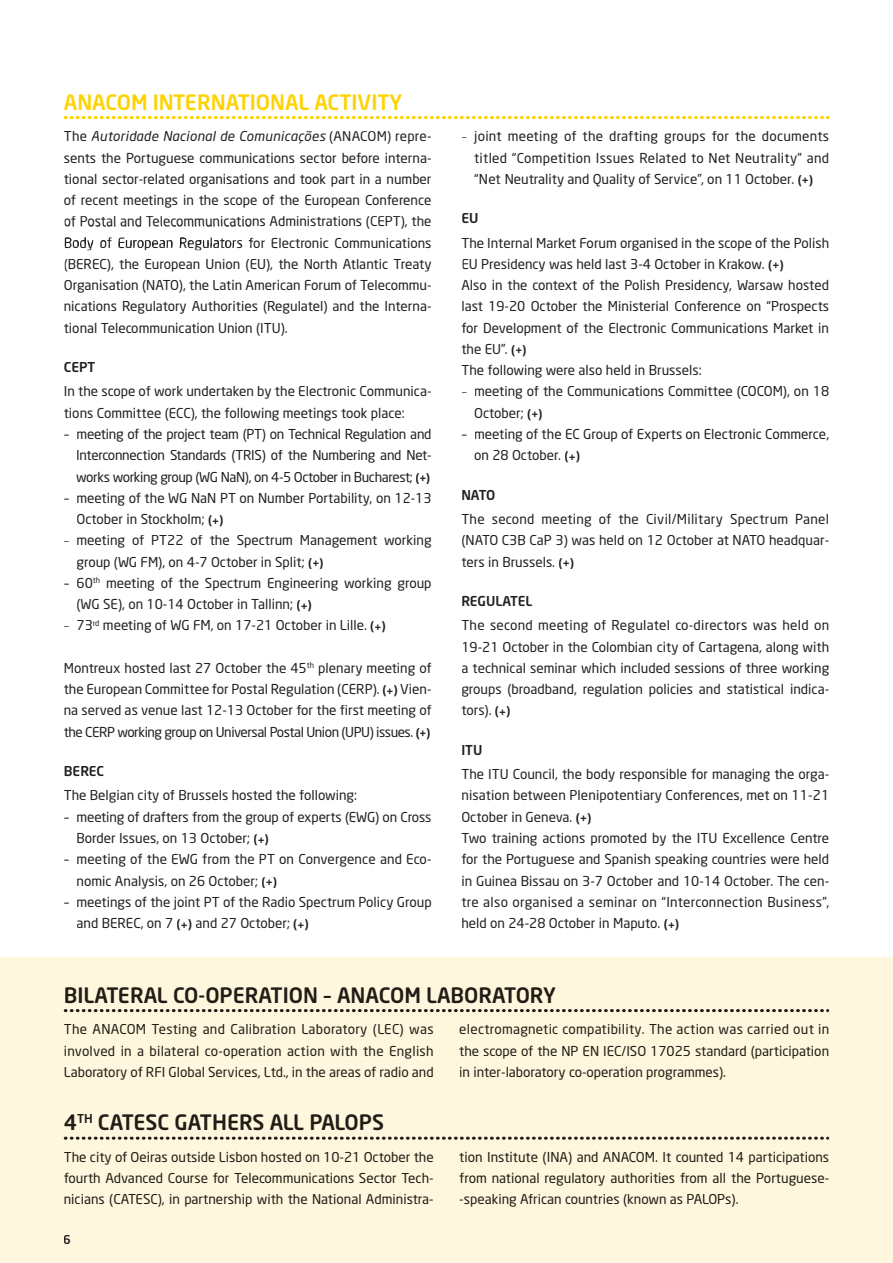
<style>
.page{position:relative;width:893px;height:1263px;background:#fff}
.page>*{position:absolute;margin:0;border:0;box-sizing:border-box;transform-origin:0 0}
.t1{font:500 27px "Neo Sans";color:#231f20}
.t2{font:500 21px "Neo Sans";color:#211c16}
.t3{font:500 21px "Neo Sans";color:#fed304}
.t4{font:13.5px/21.3px "Neo Sans";color:#231f20}
.t5{font:13.5px/21.3px "Neo Sans";color:#211c16;text-align:justify}
.t6{font:500 13.5px "Neo Sans";color:#231f20}
.t7{font:500 12px "Neo Sans";color:#211c16}
.s1{font-style:italic}
.s2{font-weight:500;font-size:12px}
</style>
<div class="page">
<svg style="left:65px;top:225px;width:186px;height:2px"></svg>
<svg style="left:65px;top:237px;width:186px;height:9px"></svg>
<svg style="left:64px;top:116px;width:765px;height:3px"></svg>
<div style="left:0;top:957px;width:893px;height:102px;background:#fef7dd"></div>
<div style="left:0;top:1059px;width:893px;height:204px;background:#fef7dd"></div>
<div style="left:64px;top:1024px;width:370px;height:13px;background:#fef7dd"></div>
<div style="left:65px;top:1045px;width:369px;height:13px;background:#fef7dd"></div>
<div style="left:65px;top:1066px;width:369px;height:13px;background:#fef7dd"></div>
<div style="left:460px;top:1024px;width:369px;height:13px;background:#fef7dd"></div>
<div style="left:460px;top:1045px;width:369px;height:13px;background:#fef7dd"></div>
<div style="left:460px;top:1067px;width:265px;height:13px;background:#fef7dd"></div>
<div style="left:65px;top:987px;width:490px;height:16px;background:#fef7dd"></div>
<svg style="left:64px;top:1009px;width:765px;height:3px;background:#8e897b"></svg>
<div style="left:64px;top:1152px;width:370px;height:12px;background:#fef7dd"></div>
<div style="left:64px;top:1173px;width:369px;height:10px;background:#fef7dd"></div>
<div style="left:65px;top:1194px;width:368px;height:13px;background:#fef7dd"></div>
<div style="left:460px;top:1152px;width:369px;height:13px;background:#fef7dd"></div>
<div style="left:460px;top:1173px;width:368px;height:13px;background:#fef7dd"></div>
<div style="left:460px;top:1194px;width:278px;height:13px;background:#fef7dd"></div>
<div style="left:65px;top:1115px;width:11px;height:15px;background:#fef7dd"></div>
<div style="left:77px;top:1114px;width:15px;height:9px;background:#fef7dd"></div>
<div style="left:93px;top:1115px;width:290px;height:15px;background:#fef7dd"></div>
<svg style="left:64px;top:1137px;width:765px;height:3px;background:#958f81"></svg>
<div style="left:64px;top:1235px;width:6px;height:9px;background:#fef7dd"></div>
<hr style="left:892px;top:1220px;width:1px;height:43px;background:#0d232e">
<h2 class="t3" style="left:64px;top:89px;width:340px">ANACOM INTERNATIONAL ACTIVITY</h2>
<p class="t4" style="left:64px;top:126px;width:369px;text-align:justify">The <span class="s1">Autoridade Nacional de Comunicações</span> (ANACOM) repre&shy;sents the Portuguese communications sector before interna&shy;tional sector-related organisations and took part in a number of recent meetings in the scope of the European Conference of Postal and Telecommunications Administrations (CEPT), the Body of European Regulators for Electronic Communications</p>
<h1 class="t1" style="left:64px;top:219px;width:190px">ACTUALIDADES</h1>
<p class="t4" style="left:64px;top:253px;width:369px;text-align:justify">(BEREC), the European Union (EU), the North Atlantic Treaty Organisation (NATO), the Latin American Forum of Telecommu&shy;nications Regulatory Authorities (Regulatel) and the Interna&shy;tional Telecommunication Union (ITU).</p>
<p class="t6" style="left:64px;top:359px;width:33px">CEPT</p>
<p class="t4" style="left:64px;top:381px;width:369px">In the scope of work undertaken by the Electronic Communica&shy;tions Committee (ECC), the following meetings took place:</p>
<p class="t4" style="left:76px;top:423px;width:357px;text-align:justify;text-indent:-12px">– meeting of the project team (PT) on Technical Regulation and Interconnection Standards (TRIS) of the Numbering and Net&shy;works working group (WG NaN), on 4-5 October in Bucharest; <span class="s2">(</span><sub>+</sub><span class="s2">)</span></p>
<p class="t4" style="left:77px;top:487px;width:357px;text-indent:-13px">– meeting of the WG NaN PT on Number Portability, on 12-13<br>October in Stockholm; <span class="s2">(</span><sub>+</sub><span class="s2">)</span></p>
<p class="t4" style="left:77px;top:529px;width:357px;text-indent:-13px">– meeting of PT22 of the Spectrum Management working group (WG FM), on 4-7 October in Split; <span class="s2">(</span><sub>+</sub><span class="s2">)</span></p>
<p class="t4" style="left:77px;top:572px;width:357px;text-indent:-13px">– 60<sup>th</sup> meeting of the Spectrum Engineering working group (WG SE), on 10-14 October in Tallinn; <span class="s2">(</span><sub>+</sub><span class="s2">)</span></p>
<p class="t4" style="left:64px;top:614px;width:324px">– 73<sup>rd</sup> meeting of WG FM, on 17-21 October in Lille. <span class="s2">(</span><sub>+</sub><span class="s2">)</span></p>
<p class="t4" style="left:64px;top:657px;width:369px;text-align:justify">Montreux hosted last 27 October the 45<sup>th</sup> plenary meeting of the European Committee for Postal Regulation (CERP). <span class="s2">(</span><sub>+</sub><span class="s2">)</span> Vien&shy;na served as venue last 12-13 October for the first meeting of the CERP working group on Universal Postal Union (UPU) issues. <span class="s2">(</span><sub>+</sub><span class="s2">)</span></p>
<p class="t6" style="left:64px;top:763px;width:42px">BEREC</p>
<p class="t4" style="left:64px;top:785px;width:295px">The Belgian city of Brussels hosted the following:</p>
<p class="t4" style="left:77px;top:806px;width:357px;text-indent:-13px">– meeting of drafters from the group of experts (EWG) on Cross<br>Border Issues, on 13 October; <span class="s2">(</span><sub>+</sub><span class="s2">)</span></p>
<p class="t4" style="left:77px;top:848px;width:357px;text-indent:-13px">– meeting of the EWG from the PT on Convergence and Eco&shy;nomic Analysis, on 26 October; <span class="s2">(</span><sub>+</sub><span class="s2">)</span></p>
<p class="t4" style="left:77px;top:891px;width:357px;text-indent:-13px">– meetings of the joint PT of the Radio Spectrum Policy Group and BEREC, on 7 <span class="s2">(</span><sub>+</sub><span class="s2">)</span> and 27 October; <span class="s2">(</span><sub>+</sub><span class="s2">)</span></p>
<p class="t4" style="left:474px;top:126px;width:357px;text-align:justify;text-indent:-13px">– joint meeting of the drafting groups for the documents titled “Competition Issues Related to Net Neutrality” and “Net Neutrality and Quality of Service”, on 11 October. <span class="s2">(</span><sub>+</sub><span class="s2">)</span></p>
<p class="t6" style="left:461px;top:210px;width:19px">EU</p>
<p class="t4" style="left:461px;top:232px;width:369px">The Internal Market Forum organised in the scope of the Polish EU Presidency was held last 3-4 October in Krakow. <span class="s2">(</span><sub>+</sub><span class="s2">)<br></span>Also in the context of the Polish Presidency, Warsaw hosted last 19-20 October the Ministerial Conference on “Prospects for Development of the Electronic Communications Market in the EU”. <span class="s2">(</span><sub>+</sub><span class="s2">)<br></span>The following were also held in Brussels:</p>
<p class="t4" style="left:474px;top:381px;width:357px;text-indent:-13px">– meeting of the Communications Committee (COCOM), on 18<br>October; <span class="s2">(</span><sub>+</sub><span class="s2">)</span></p>
<p class="t4" style="left:474px;top:423px;width:357px;text-indent:-13px">– meeting of the EC Group of Experts on Electronic Commerce, on 28 October. <span class="s2">(</span><sub>+</sub><span class="s2">)</span></p>
<p class="t6" style="left:461px;top:486px;width:35px">NATO</p>
<p class="t4" style="left:461px;top:508px;width:369px;text-align:justify">The second meeting of the Civil/Military Spectrum Panel (NATO C3B CaP 3) was held on 12 October at NATO headquar&shy;ters in Brussels. <span class="s2">(</span><sub>+</sub><span class="s2">)</span></p>
<p class="t6" style="left:461px;top:593px;width:73px">REGULATEL</p>
<p class="t4" style="left:461px;top:614px;width:369px;text-align:justify">The second meeting of Regulatel co-directors was held on 19-21 October in the Colombian city of Cartagena, along with a technical seminar which included sessions of three working groups (broadband, regulation policies and statistical indica&shy;tors). <span class="s2">(</span><sub>+</sub><span class="s2">)</span></p>
<p class="t6" style="left:461px;top:741px;width:23px">ITU</p>
<p class="t4" style="left:461px;top:763px;width:369px">The ITU Council, the body responsible for managing the orga&shy;nisation between Plenipotentiary Conferences, met on 11-21<br>October in Geneva. <span class="s2">(</span><sub>+</sub><span class="s2">)<br></span>Two training actions promoted by the ITU Excellence Centre for the Portuguese and Spanish speaking countries were held in Guinea Bissau on 3-7 October and 10-14 October. The cen&shy;tre also organised a seminar on “Interconnection Business”, held on 24-28 October in Maputo. <span class="s2">(</span><sub>+</sub><span class="s2">)</span></p>
<h2 class="t2" style="left:64px;top:982px;width:494px">BILATERAL CO-OPERATION – ANACOM LABORATORY</h2>
<p class="t5" style="left:64px;top:1018px;width:371px">The ANACOM Testing and Calibration Laboratory (LEC) was involved in a bilateral co-operation action with the English Laboratory of RFI Global Services, Ltd., in the areas of radio and</p>
<p class="t5" style="left:459px;top:1018px;width:371px">electromagnetic compatibility. The action was carried out in the scope of the NP EN IEC/ISO 17025 standard (participation in inter-laboratory co-operation programmes).</p>
<h2 class="t2" style="left:64px;top:1109px;width:322px">4<sup>TH</sup> CATESC GATHERS ALL PALOPS</h2>
<p class="t5" style="left:64px;top:1146px;width:371px">The city of Oeiras outside Lisbon hosted on 10-21 October the fourth Advanced Course for Telecommunications Sector Tech&shy;nicians (CATESC), in partnership with the National Administra-</p>
<p class="t5" style="left:459px;top:1146px;width:371px">tion Institute (INA) and ANACOM. It counted 14 participations from national regulatory authorities from all the Portuguese--speaking African countries (known as PALOPs).</p>
<p class="t7" style="left:63px;top:1232px;width:9px">6</p>
</div>
